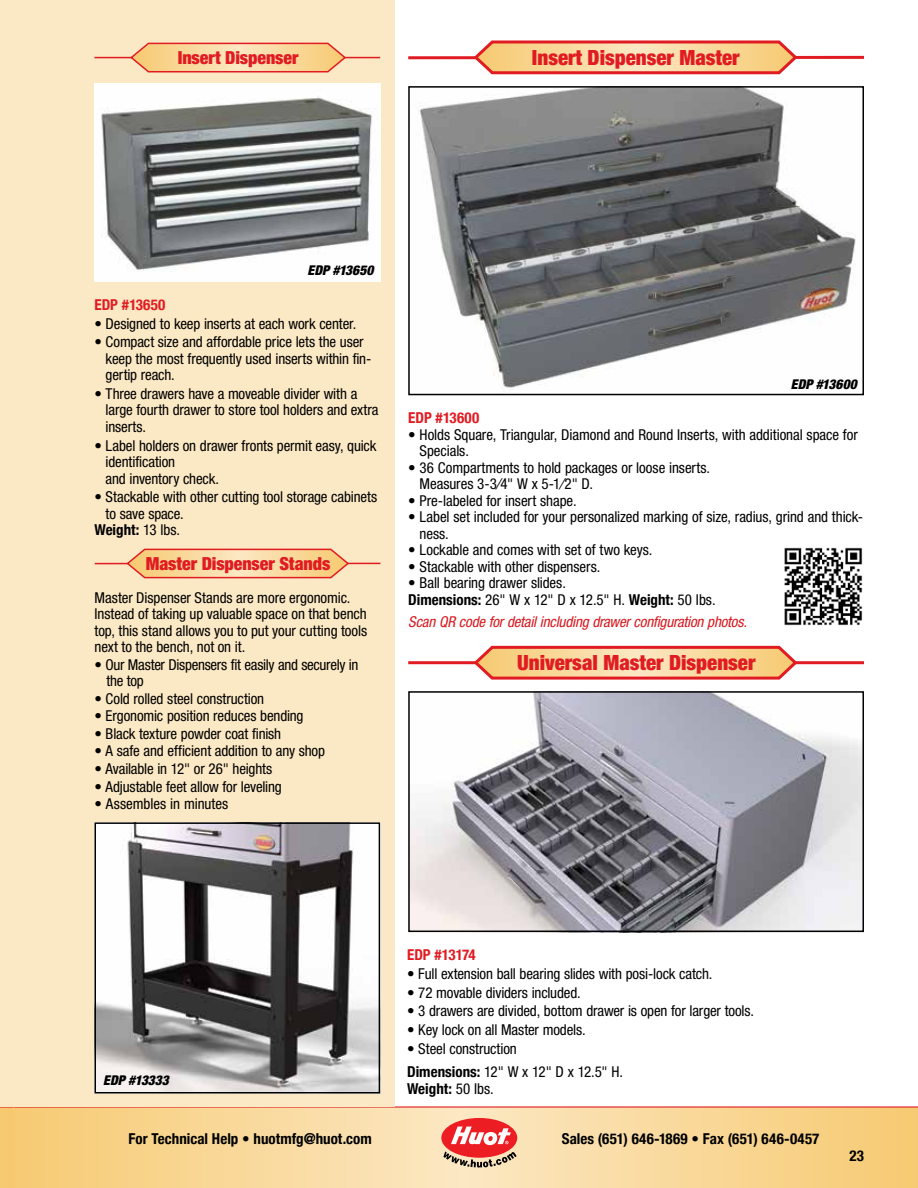
<style>
.page{position:relative;width:918px;height:1188px;background:#fff}
.page>*{position:absolute;margin:0;border:0;box-sizing:border-box;transform-origin:0 0}
.t1{font:900 condensed 21px "Helvetica Neue LT Pro";color:#e11b22}
.t2{font:900 condensed 18px "Helvetica Neue LT Pro";letter-spacing:-.005em;color:#e11b22}
.t3{font:condensed 15px/16.5px "Helvetica Neue LT Pro";letter-spacing:-.005em;color:#000}
.t4{font:700 condensed 15px "Helvetica Neue";color:#000}
.t5{font:italic condensed 15px "Helvetica Neue LT Pro";letter-spacing:-.01em;color:#d71920}
.t6{font:700 condensed 15px "Helvetica Neue";color:#e11b22}
.t7{font:700 condensed 15px "Helvetica Neue";letter-spacing:-.025em;color:#e11b22}
.t8{font:italic 900 condensed 13.5px "Helvetica Neue LT Pro";color:#000}
.s1{font-family:"Helvetica Neue LT Pro";font-weight:400}
.s2{font-family:"Helvetica Neue";font-weight:700}
</style>
<div class="page">
<svg style="left:14px;top:1108px;width:904px;height:80px;background:#f8d798"></svg>
<hr style="left:0;top:1106px;width:918px;height:2px;background:#e11b22">
<div style="left:441px;top:1118px;width:76px;height:40px;background:#ed1d24;border-radius:50%"></div>
<svg style="left:443px;top:1151px;width:74px;height:17px"></svg>
<svg style="left:451px;top:1127px;width:60px;height:18px"></svg>
<div style="left:0;top:1107px;width:14px;height:81px;background:#f6c970"></div>
<svg style="left:0;top:1106px;width:14px;height:2px"></svg>
<div style="left:0;top:0;width:394px;height:1106px;background:#fbe8c4"></div>
<hr style="left:94px;top:57px;width:286px;height:1px;background:#e11b22">
<svg style="left:129px;top:42px;width:218px;height:31px"></svg>
<hr style="left:408px;top:56px;width:456px;height:3px;background:#e11b22">
<svg style="left:471px;top:40px;width:329px;height:35px;background:#f5bb90"></svg>
<hr style="left:408px;top:661px;width:456px;height:3px;background:#e11b22">
<svg style="left:471px;top:645px;width:329px;height:35px;background:#f5bb90"></svg>
<img style="left:418px;top:89px;width:438px;height:299px">
<div style="left:408px;top:86px;width:456px;height:309px;border:2px solid #000"></div>
<img style="left:94px;top:83px;width:286px;height:199px">
<img style="left:411px;top:694px;width:450px;height:235px">
<div style="left:408px;top:691px;width:456px;height:241px;border:2px solid #000"></div>
<img style="left:784px;top:547px;width:79px;height:79px">
<hr style="left:95px;top:563px;width:285px;height:1px;background:#e11b22">
<svg style="left:125px;top:548px;width:225px;height:31px"></svg>
<img style="left:97px;top:825px;width:280px;height:266px">
<div style="left:94px;top:822px;width:286px;height:272px;border:2px solid #000"></div>
<p class="t2" style="left:178px;top:47px;width:122px">Insert Dispenser</p>
<h1 class="t1" style="left:532px;top:45px;width:209px">Insert Dispenser Master</h1>
<p class="t8" style="left:308px;top:262px;width:67px">EDP #13650</p>
<p class="t6" style="left:94px;top:292px;width:72px">EDP #13650</p>
<p class="t3" style="left:94px;top:315px;width:263px">• Designed to keep inserts at each work center.</p>
<p class="t3" style="left:106px;top:334px;width:267px;text-indent:-11px">• Compact size and affordable price lets the user keep the most frequently used inserts within fin&shy;gertip reach.</p>
<p class="t3" style="left:106px;top:385px;width:274px;text-indent:-11px">• Three drawers have a moveable divider with a large fourth drawer to store tool holders and extra inserts.</p>
<p class="t3" style="left:106px;top:437px;width:272px;text-indent:-11px">• Label holders on drawer fronts permit easy, quick identification<br>and inventory check.</p>
<p class="t3" style="left:106px;top:489px;width:273px;text-indent:-11px">• Stackable with other cutting tool storage cabinets to save space.</p>
<p class="t4" style="left:94px;top:518px;width:87px">Weight: <span class="s1">13 lbs.</span></p>
<p class="t2" style="left:146px;top:553px;width:186px">Master Dispenser Stands</p>
<p class="t3" style="left:94px;top:589px;width:274px">Master Dispenser Stands are more ergonomic.<br>Instead of taking up valuable space on that bench top, this stand allows you to put your cutting tools next to the bench, not on it.</p>
<p class="t3" style="left:106px;top:656px;width:254px;text-indent:-12px">• Our Master Dispensers fit easily and securely in the top</p>
<p class="t3" style="left:94px;top:690px;width:171px">• Cold rolled steel construction</p>
<p class="t3" style="left:94px;top:708px;width:211px">• Ergonomic position reduces bending</p>
<p class="t3" style="left:94px;top:725px;width:188px">• Black texture powder coat finish</p>
<p class="t3" style="left:94px;top:743px;width:232px">• A safe and efficient addition to any shop</p>
<p class="t3" style="left:94px;top:760px;width:179px">• Available in 12" or 26" heights</p>
<p class="t3" style="left:94px;top:778px;width:189px">• Adjustable feet allow for leveling</p>
<p class="t3" style="left:94px;top:795px;width:135px">• Assembles in minutes</p>
<p class="t8" style="left:791px;top:376px;width:68px">EDP #13600</p>
<p class="t6" style="left:408px;top:405px;width:73px">EDP #13600</p>
<p class="t3" style="left:420px;top:426px;width:440px;text-indent:-11px">• Holds Square, Triangular, Diamond and Round Inserts, with additional space for<br>Specials.</p>
<p class="t3" style="left:420px;top:459px;width:292px;text-indent:-11px">• 36 Compartments to hold packages or loose inserts.<br>Measures 3-3⁄4" W x 5-1⁄2" D.</p>
<p class="t3" style="left:408px;top:492px;width:170px">• Pre-labeled for insert shape.</p>
<p class="t3" style="left:420px;top:508px;width:445px;text-indent:-11px">• Label set included for your personalized marking of size, radius, grind and thick&shy;ness.</p>
<p class="t3" style="left:408px;top:541px;width:246px">• Lockable and comes with set of two keys.</p>
<p class="t3" style="left:408px;top:558px;width:194px">• Stackable with other dispensers.</p>
<p class="t3" style="left:408px;top:574px;width:309px">• Ball bearing drawer slides.<br><span class="s2">Dimensions:</span> 26" W x 12" D x 12.5" H. <span class="s2">Weight:</span> 50 Ibs.</p>
<p class="t5" style="left:408px;top:613px;width:340px">Scan QR code for detail including drawer configuration photos.</p>
<h1 class="t1" style="left:517px;top:650px;width:240px">Universal Master Dispenser</h1>
<p class="t8" style="left:103px;top:1072px;width:67px">EDP #13333</p>
<p class="t7" style="left:407px;top:943px;width:70px">EDP #13174</p>
<p class="t3" style="left:407px;top:965px;width:307px">• Full extension ball bearing slides with posi-lock catch.</p>
<p class="t3" style="left:407px;top:984px;width:175px">• 72 movable dividers included.</p>
<p class="t3" style="left:407px;top:1003px;width:348px">• 3 drawers are divided, bottom drawer is open for larger tools.</p>
<p class="t3" style="left:407px;top:1021px;width:180px">• Key lock on all Master models.</p>
<p class="t3" style="left:407px;top:1037px;width:218px;line-height:23.2px">• Steel construction<br><span class="s2">Dimensions:</span> 12" W x 12" D x 12.5" H.</p>
<p class="t4" style="left:407px;top:1076px;width:88px">Weight: <span class="s1">50 Ibs.</span></p>
<p class="t4" style="left:128px;top:1126px;width:245px">For Technical Help • huotmfg@huot.com</p>
<p class="t4" style="left:562px;top:1126px;width:259px">Sales (651) 646-1869 • Fax (651) 646-0457</p>
<p class="t4" style="left:850px;top:1143px;width:16px">23</p>
</div>
